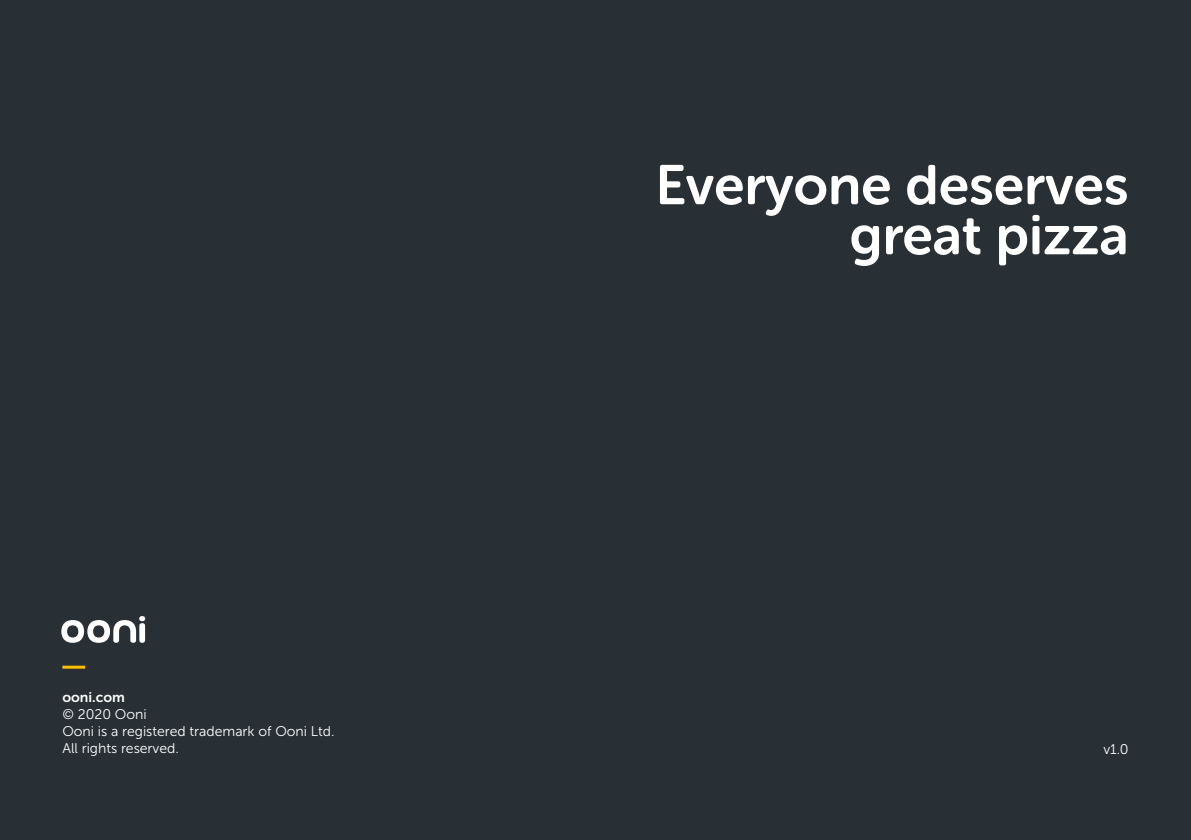
<style>
.page{position:relative;width:1191px;height:840px;background:#fff}
.page>*{position:absolute;margin:0;border:0;box-sizing:border-box;transform-origin:0 0}
.t1{font:55.4px/50px "Museo Sans Rounded 700";color:#fff;text-align:right}
.t2{font:14px/16.8px "Museo Sans 300";color:#fff}
.t3{font:14px "Museo Sans 700";color:#fff}
</style>
<div class="page">
<div style="left:0;top:0;width:1191px;height:839px;background:#293035"></div>
<svg style="left:61px;top:616px;width:84px;height:26px"></svg>
<hr style="left:62px;top:665px;width:23px;height:3px;background:#ffbe00">
<p class="t3" style="left:62px;top:689px;width:64px">ooni.com</p>
<p class="t2" style="left:62px;top:705px;width:274px">© 2020 Ooni<br>Ooni is a registered trademark of Ooni Ltd.<br>All rights reserved.</p>
<h1 class="t1" style="left:655px;top:160px;width:475px">Everyone deserves great pizza</h1>
<p class="t2" style="left:1103px;top:740px;width:27px">v1.0</p>
</div>
